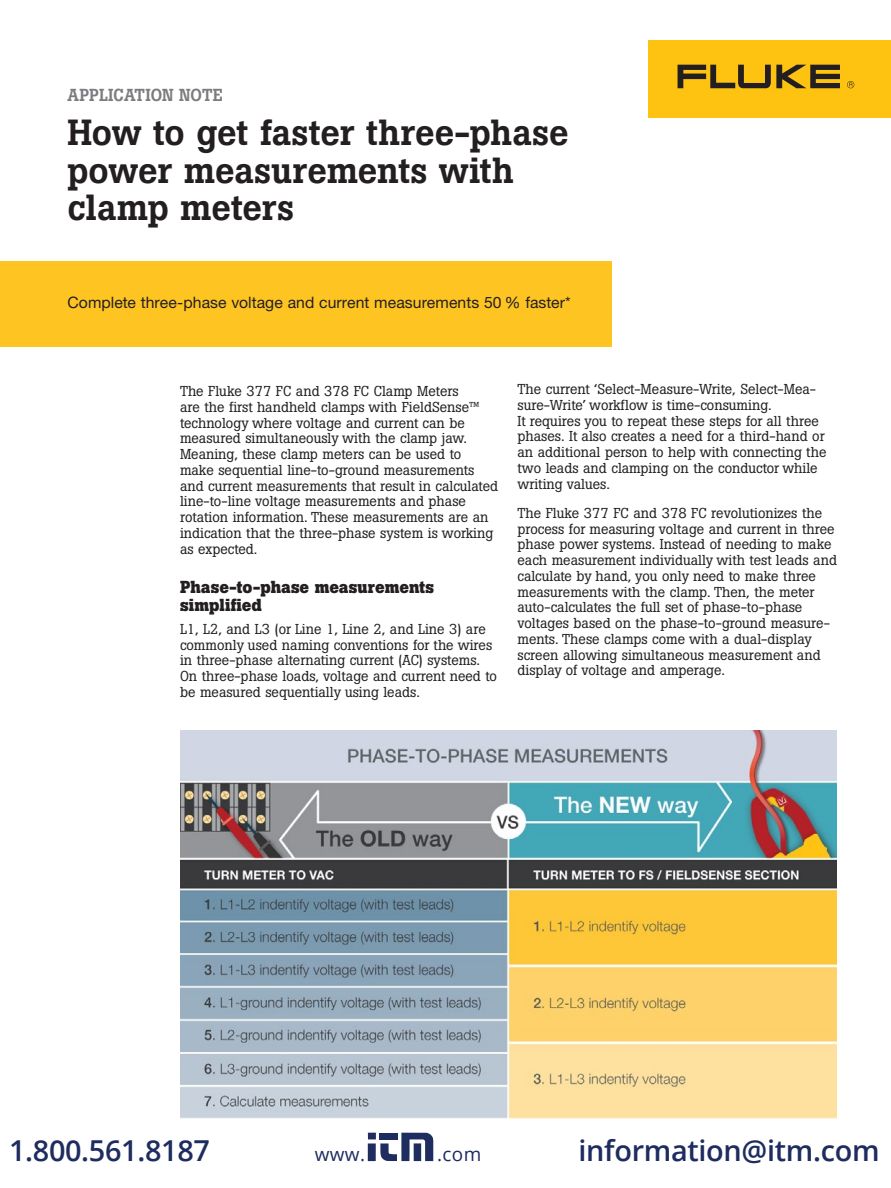
<style>
.page{position:relative;width:891px;height:1188px;background:#fff}
.page>*{position:absolute;margin:0;border:0;box-sizing:border-box;transform-origin:0 0}
.Headline{font:500 36px/37.5px "Boton Pro";letter-spacing:-.005em;color:#231f20}
.t1{font:600 28.8px "Open Sans";letter-spacing:-.01em;color:#1e2c5f}
.t2{font:18.9px "Open Sans";letter-spacing:.02em;color:#1e2c5f}
.Subhead_1{font:700 17.25px/18.8px "Boton Pro";letter-spacing:.005em;color:#231f20}
.Document_title{font:500 17.25px "Boton Pro";letter-spacing:.005em;color:#7a7c7f}
.Intro_body{font:15.75px "Helvetica Neue LT Pro";letter-spacing:.005em;color:#231f20}
.Body_copy{font:14.25px/15.8px "Boton Pro";color:#231f20}
</style>
<div class="page">
<div style="left:0;top:261px;width:612px;height:86px;background:#fec422"></div>
<img style="left:180px;top:730px;width:657px;height:388px">
<div style="left:648px;top:40px;width:243px;height:78px;background:#fec210"></div>
<svg style="left:678px;top:65px;width:162px;height:23px"></svg>
<svg style="left:847px;top:81px;width:7px;height:7px"></svg>
<div style="left:368px;top:1133px;width:8px;height:6px;background:#1e2c5f"></div>
<div style="left:379px;top:1133px;width:19px;height:6px;background:#1e2c5f"></div>
<div style="left:368px;top:1143px;width:8px;height:18px;background:#1e2c5f"></div>
<svg style="left:380px;top:1133px;width:53px;height:28px"></svg>
<p class="Document_title" style="left:68px;top:84px;width:157px">APPLICATION NOTE</p>
<p class="Headline" style="left:68px;top:114px;width:503px">How to get faster three-phase power measurements with clamp meters</p>
<p class="Intro_body" style="left:68px;top:293px;width:505px">Complete three-phase voltage and current measurements 50 % faster*</p>
<p class="Body_copy" style="left:180px;top:383px;width:320px">The Fluke 377 FC and 378 FC Clamp Meters<br>are the first handheld clamps with FieldSense™ technology where voltage and current can be measured simultaneously with the clamp jaw.<br>Meaning, these clamp meters can be used to make sequential line-to-ground measurements and current measurements that result in calculated line-to-line voltage measurements and phase rotation information. These measurements are an indication that the three-phase system is working as expected.</p>
<p class="Subhead_1" style="left:180px;top:577px;width:256px">Phase-to-phase measurements simplified</p>
<p class="Body_copy" style="left:180px;top:621px;width:318px">L1, L2, and L3 (or Line 1, Line 2, and Line 3) are commonly used naming conventions for the wires in three-phase alternating current (AC) systems.<br>On three-phase loads, voltage and current need to be measured sequentially using leads.</p>
<p class="Body_copy" style="left:517px;top:381px;width:311px">The current ‘Select-Measure-Write, Select-Mea&shy;sure-Write’ workflow is time-consuming.<br>It requires you to repeat these steps for all three phases. It also creates a need for a third-hand or an additional person to help with connecting the two leads and clamping on the conductor while writing values.</p>
<p class="Body_copy" style="left:517px;top:505px;width:321px">The Fluke 377 FC and 378 FC revolutionizes the process for measuring voltage and current in three phase power systems. Instead of needing to make each measurement individually with test leads and calculate by hand, you only need to make three measurements with the clamp. Then, the meter auto-calculates the full set of phase-to-phase voltages based on the phase-to-ground measure&shy;ments. These clamps come with a dual-display screen allowing simultaneous measurement and display of voltage and amperage.</p>
<h2 class="t1" style="left:9px;top:1130px;width:202px">1.800.561.8187</h2>
<h3 class="t2" style="left:315px;top:1141px;width:52px">www.</h3>
<h3 class="t2" style="left:437px;top:1141px;width:46px">.com</h3>
<h2 class="t1" style="left:579px;top:1130px;width:303px">information@itm.com</h2>
</div>
